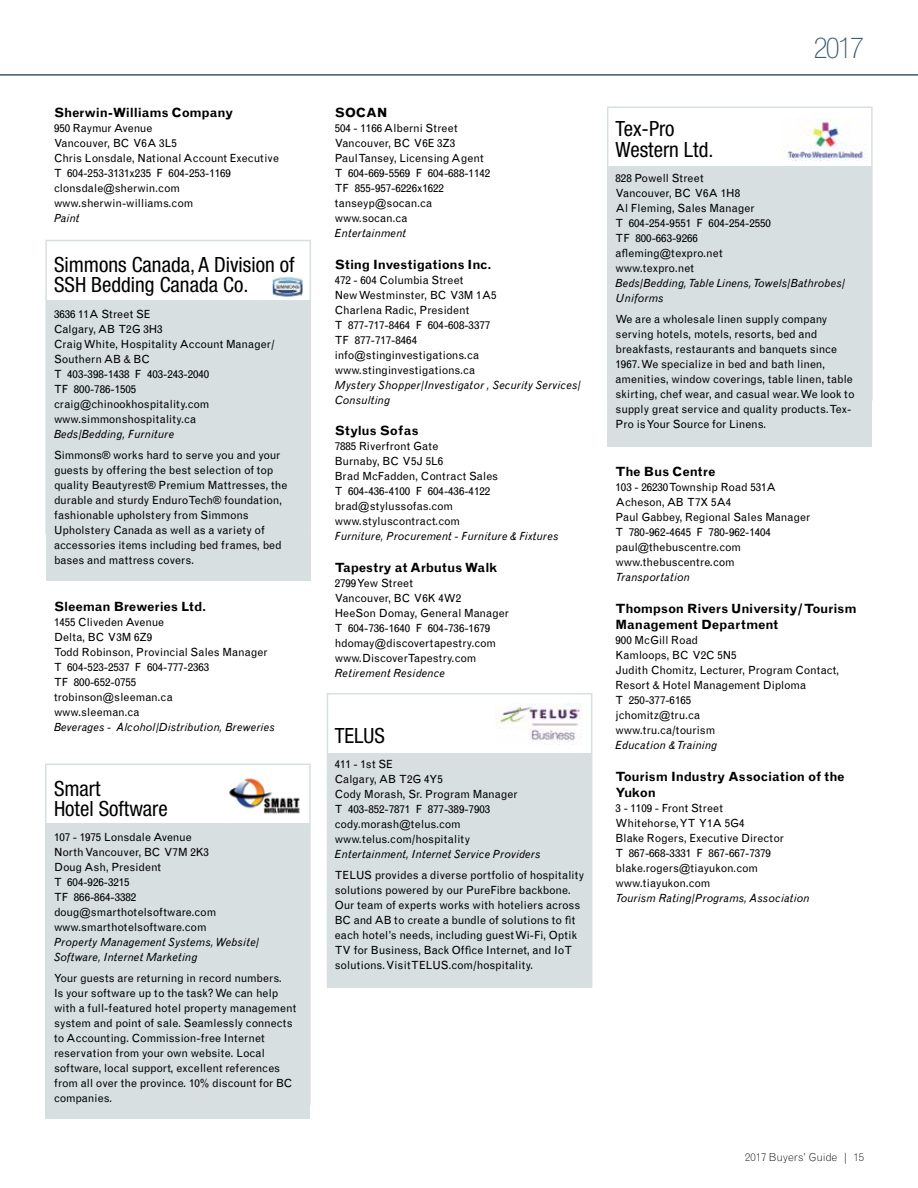
<style>
.page{position:relative;width:918px;height:1188px;background:#fff}
.page>*{position:absolute;margin:0;border:0;box-sizing:border-box;transform-origin:0 0}
.t1{font:100 condensed 28.95px "Helvetica Neue LT Std";color:#395d6b}
.t2{font:condensed 21px/20.1px "Helvetica Neue LT Std";color:#000}
.t3{font:700 12.75px/16.5px "Grotesque MT Std";color:#000}
.t4{font:11.25px/15px "Grotesque MT Std";color:#000}
.t5{font:italic 11.25px/15px "Grotesque MT Std";color:#000}
.t6{font:italic 11.25px "Grotesque MT Std";letter-spacing:.02em;color:#000}
.t7{font:300 10.95px "Grotesque MT Std";color:#000}
</style>
<div class="page">
<div style="left:46px;top:300px;width:264px;height:280px;background:#d7dfe1"></div>
<div style="left:45px;top:240px;width:266px;height:294px;border:2px solid #d7dfe1"></div>
<div style="left:46px;top:823px;width:264px;height:296px;background:#d7dfe1"></div>
<div style="left:327px;top:753px;width:265px;height:234px;background:#d7dfe1"></div>
<div style="left:608px;top:166px;width:264px;height:281px;background:#d7dfe1"></div>
<div style="left:45px;top:764px;width:266px;height:341px;border:2px solid #d7dfe1"></div>
<div style="left:327px;top:693px;width:265px;height:294px;border:2px solid #d7dfe1"></div>
<div style="left:607px;top:106px;width:266px;height:294px;border:2px solid #d7dfe1"></div>
<hr style="left:0;top:74px;width:918px;height:2px;background:#395d6b">
<img style="left:782px;top:119px;width:86px;height:42px">
<img style="left:229px;top:778px;width:71px;height:36px">
<img style="left:495px;top:703px;width:87px;height:42px">
<img style="left:273px;top:276px;width:29px;height:21px">
<p class="t3" style="left:54px;top:105px;width:181px">Sherwin-Williams Company</p>
<p class="t4" style="left:54px;top:121px;width:226px">950 Raymur Avenue<br>Vancouver, BC V6A 3L5<br>Chris Lonsdale, National Account Executive<br>T 604-253-3131x235 F 604-253-1169 clonsdale@sherwin.com www.sherwin-williams.com</p>
<p class="t5" style="left:54px;top:211px;width:27px">Paint</p>
<h2 class="t2" style="left:54px;top:255px;width:242px">Simmons Canada, A Division of<br>SSH Bedding Canada Co.</h2>
<p class="t4" style="left:54px;top:307px;width:222px">3636 11A Street SE<br>Calgary, AB T2G 3H3<br>Craig White, Hospitality Account Manager/<br>Southern AB &amp; BC<br>T 403-398-1438 F 403-243-2040<br>TF 800-786-1505 craig@chinookhospitality.com www.simmonshospitality.ca</p>
<p class="t5" style="left:54px;top:427px;width:122px">Beds/Bedding, Furniture</p>
<p class="t4" style="left:54px;top:448px;width:235px">Simmons® works hard to serve you and your guests by offering the best selection of top quality Beautyrest® Premium Mattresses, the durable and sturdy EnduroTech® foundation, fashionable upholstery from Simmons Upholstery Canada as well as a variety of accessories items including bed frames, bed bases and mattress covers.</p>
<p class="t3" style="left:54px;top:598px;width:154px">Sleeman Breweries Ltd.</p>
<p class="t4" style="left:54px;top:614px;width:215px">1455 Cliveden Avenue<br>Delta, BC V3M 6Z9<br>Todd Robinson, Provincial Sales Manager<br>T 604-523-2537 F 604-777-2363<br>TF 800-652-0755<br>trobinson@sleeman.ca<br>www.sleeman.ca</p>
<p class="t5" style="left:54px;top:719px;width:222px">Beverages - Alcohol/Distribution, Breweries</p>
<h2 class="t2" style="left:54px;top:778px;width:115px">Smart<br>Hotel Software</h2>
<p class="t4" style="left:54px;top:830px;width:164px">107 - 1975 Lonsdale Avenue<br>North Vancouver, BC V7M 2K3<br>Doug Ash, President<br>T 604-926-3215<br>TF 866-864-3382 doug@smarthotelsoftware.com www.smarthotelsoftware.com</p>
<p class="t5" style="left:54px;top:935px;width:207px">Property Management Systems, Website/<br>Software, Internet Marketing</p>
<p class="t4" style="left:54px;top:971px;width:244px">Your guests are returning in record numbers.<br>Is your software up to the task? We can help with a full-featured hotel property management system and point of sale. Seamlessly connects to Accounting. Commission-free Internet reservation from your own website. Local software, local support, excellent references from all over the province. 10% discount for BC companies.</p>
<p class="t3" style="left:335px;top:105px;width:54px">SOCAN</p>
<p class="t4" style="left:335px;top:121px;width:157px">504 - 1166 Alberni Street<br>Vancouver, BC V6E 3Z3<br>Paul Tansey, Licensing Agent<br>T 604-669-5569 F 604-688-1142<br>TF 855-957-6226x1622 tanseyp@socan.ca www.socan.ca</p>
<p class="t5" style="left:335px;top:226px;width:73px">Entertainment</p>
<p class="t3" style="left:335px;top:256px;width:158px">Sting Investigations Inc.</p>
<p class="t4" style="left:335px;top:272px;width:163px">472 - 604 Columbia Street<br>New Westminster, BC V3M 1A5<br>Charlena Radic, President<br>T 877-717-8464 F 604-608-3377<br>TF 877-717-8464 info@stinginvestigations.ca www.stinginvestigations.ca</p>
<p class="t5" style="left:335px;top:377px;width:248px">Mystery Shopper/Investigator , Security Services/<br>Consulting</p>
<p class="t3" style="left:335px;top:423px;width:85px">Stylus Sofas</p>
<p class="t4" style="left:335px;top:439px;width:165px">7885 Riverfront Gate<br>Burnaby, BC V5J 5L6<br>Brad McFadden, Contract Sales<br>T 604-436-4100 F 604-436-4122 brad@stylussofas.com www.styluscontract.com</p>
<p class="t5" style="left:335px;top:529px;width:225px">Furniture, Procurement - Furniture &amp; Fixtures</p>
<p class="t3" style="left:335px;top:559px;width:164px">Tapestry at Arbutus Walk</p>
<p class="t4" style="left:335px;top:575px;width:176px">2799 Yew Street<br>Vancouver, BC V6K 4W2<br>HeeSon Domay, General Manager<br>T 604-736-1640 F 604-736-1679 hdomay@discovertapestry.com www.DiscoverTapestry.com</p>
<p class="t5" style="left:335px;top:665px;width:112px">Retirement Residence</p>
<h2 class="t2" style="left:335px;top:725px;width:52px">TELUS</h2>
<p class="t4" style="left:335px;top:757px;width:184px">411 - 1st SE<br>Calgary, AB T2G 4Y5<br>Cody Morash, Sr. Program Manager<br>T 403-852-7871 F 877-389-7903 cody.morash@telus.com www.telus.com/hospitality</p>
<p class="t5" style="left:335px;top:847px;width:207px">Entertainment, Internet Service Providers</p>
<p class="t4" style="left:335px;top:868px;width:251px">TELUS provides a diverse portfolio of hospitality solutions powered by our PureFibre backbone.<br>Our team of experts works with hoteliers across BC and AB to create a bundle of solutions to fit each hotel’s needs, including guest Wi-Fi, Optik TV for Business, Back Office Internet, and IoT solutions. Visit TELUS.com/hospitality.</p>
<h1 class="t1" style="left:814px;top:32px;width:52px">2017</h1>
<h2 class="t2" style="left:616px;top:119px;width:99px">Tex-Pro<br>Western Ltd.</h2>
<p class="t4" style="left:616px;top:171px;width:157px">828 Powell Street<br>Vancouver, BC V6A 1H8<br>Al Fleming, Sales Manager<br>T 604-254-9551 F 604-254-2550<br>TF 800-663-9266 afleming@texpro.net www.texpro.net</p>
<p class="t5" style="left:616px;top:276px;width:231px">Beds/Bedding, Table Linens, Towels/Bathrobes/<br>Uniforms</p>
<p class="t4" style="left:616px;top:312px;width:241px">We are a wholesale linen supply company serving hotels, motels, resorts, bed and breakfasts, restaurants and banquets since 1967. We specialize in bed and bath linen, amenities, window coverings, table linen, table skirting, chef wear, and casual wear. We look to supply great service and quality products. Tex-Pro is Your Source for Linens.</p>
<p class="t3" style="left:616px;top:464px;width:102px">The Bus Centre</p>
<p class="t4" style="left:616px;top:480px;width:196px">103 - 26230 Township Road 531A<br>Acheson, AB T7X 5A4<br>Paul Gabbey, Regional Sales Manager<br>T 780-962-4645 F 780-962-1404 paul@thebuscentre.com www.thebuscentre.com</p>
<p class="t6" style="left:616px;top:571px;width:76px">Transportation</p>
<p class="t3" style="left:616px;top:600px;width:243px">Thompson Rivers University/ Tourism<br>Management Department</p>
<p class="t4" style="left:616px;top:633px;width:225px">900 McGill Road<br>Kamloops, BC V2C 5N5<br>Judith Chomitz, Lecturer, Program Contact,<br>Resort &amp; Hotel Management Diploma<br>T 250-377-6165<br>jchomitz@tru.ca<br>www.tru.ca/tourism</p>
<p class="t5" style="left:616px;top:738px;width:103px">Education &amp; Training</p>
<p class="t3" style="left:616px;top:768px;width:231px">Tourism Industry Association of the<br>Yukon</p>
<p class="t4" style="left:616px;top:801px;width:170px">3 - 1109 - Front Street<br>Whitehorse, YT Y1A 5G4<br>Blake Rogers, Executive Director<br>T 867-668-3331 F 867-667-7379 blake.rogers@tiayukon.com www.tiayukon.com</p>
<p class="t5" style="left:616px;top:891px;width:196px">Tourism Rating/Programs, Association</p>
<p class="t7" style="left:745px;top:1151px;width:120px">2017 Buyers’ Guide | 15</p>
</div>
